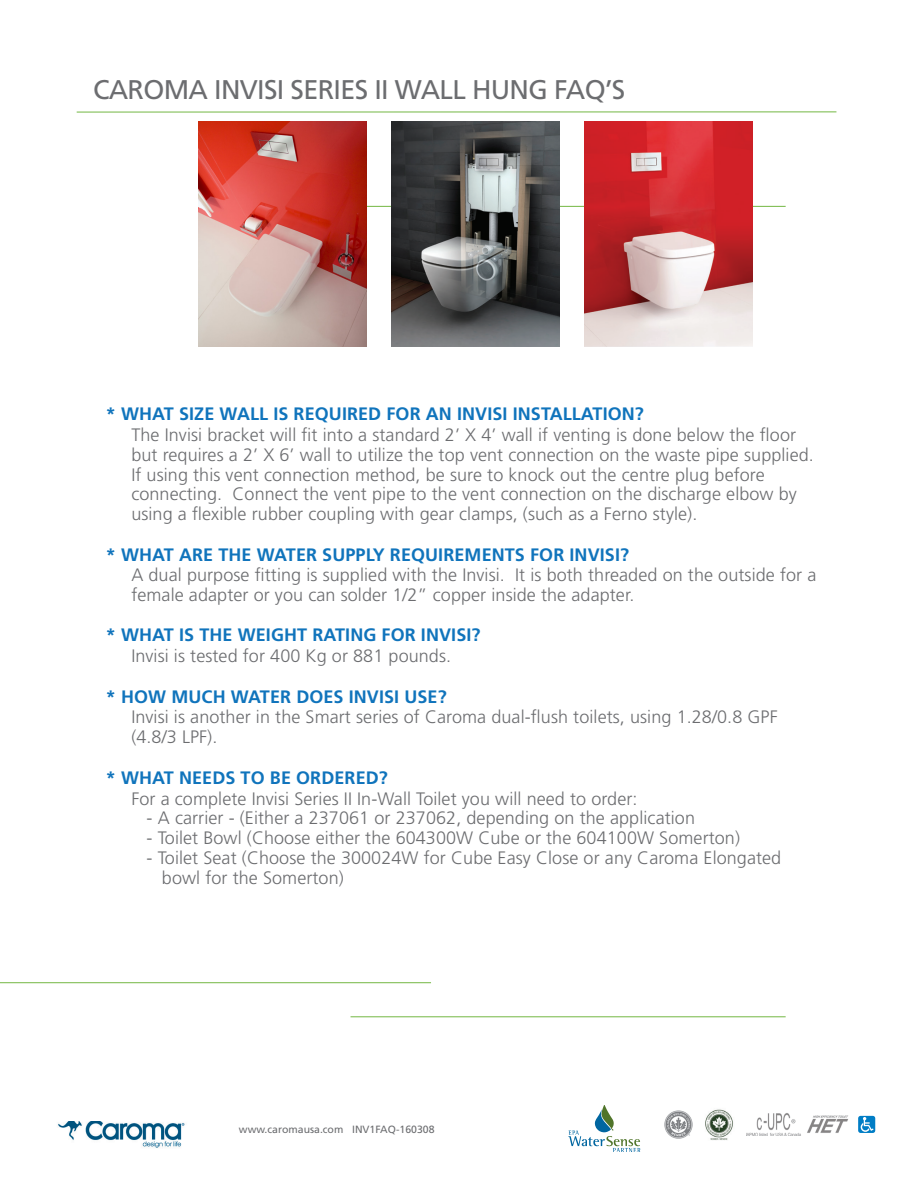
<style>
.page{position:relative;width:918px;height:1188px;background:#fff}
.page>*{position:absolute;margin:0;border:0;box-sizing:border-box;transform-origin:0 0}
.t1{font:27px "Frutiger";letter-spacing:-.025em;color:#6c6d70}
.t2{font:300 18px "Frutiger";letter-spacing:.005em;color:#6c6d70}
.t3{font:700 18px "Frutiger";letter-spacing:.005em;color:#1074bc}
.t4{font:10.5px "Frutiger";color:#6c6d70}
</style>
<div class="page">
<hr style="left:77px;top:112px;width:759px;height:1px;background:#73b743">
<hr style="left:0;top:982px;width:431px;height:1px;background:#73b743">
<hr style="left:351px;top:206px;width:435px;height:1px;background:#73b743">
<hr style="left:351px;top:1017px;width:435px;height:1px;background:#73b743">
<img style="left:199px;top:121px;width:168px;height:226px">
<img style="left:392px;top:121px;width:168px;height:226px">
<img style="left:664px;top:1110px;width:29px;height:29px">
<img style="left:705px;top:1109px;width:28px;height:31px">
<div style="left:858px;top:1116px;width:17px;height:17px;background:#007dc5;border-radius:2px"></div>
<svg style="left:861px;top:1117px;width:13px;height:15px"></svg>
<img style="left:807px;top:1115px;width:41px;height:18px">
<img style="left:747px;top:1113px;width:54px;height:22px">
<svg style="left:568px;top:1105px;width:72px;height:46px"></svg>
<img style="left:58px;top:1121px;width:127px;height:27px">
<img style="left:584px;top:121px;width:168px;height:226px">
<p class="t1" style="left:93px;top:74px;width:534px">CAROMA INVISI SERIES II WALL HUNG FAQ’S</p>
<p class="t3" style="left:106px;top:403px;width:540px">* WHAT SIZE WALL IS REQUIRED FOR AN INVISI INSTALLATION?</p>
<p class="t2" style="left:131px;top:425px;width:666px">The Invisi bracket will fit into a standard 2’ X 4’ wall if venting is done below the floor</p>
<p class="t2" style="left:131px;top:444px;width:684px">but requires a 2’ X 6’ wall to utilize the top vent connection on the waste pipe supplied.</p>
<p class="t2" style="left:131px;top:464px;width:635px">If using this vent connection method, be sure to knock out the centre plug before</p>
<p class="t2" style="left:131px;top:484px;width:667px">connecting. Connect the vent pipe to the vent connection on the discharge elbow by</p>
<p class="t2" style="left:131px;top:504px;width:568px">using a flexible rubber coupling with gear clamps, (such as a Ferno style).</p>
<p class="t3" style="left:106px;top:544px;width:525px">* WHAT ARE THE WATER SUPPLY REQUIREMENTS FOR INVISI?</p>
<p class="t2" style="left:131px;top:564px;width:687px">A dual purpose fitting is supplied with the Invisi. It is both threaded on the outside for a</p>
<p class="t2" style="left:131px;top:584px;width:505px">female adapter or you can solder 1/2” copper inside the adapter.</p>
<p class="t3" style="left:106px;top:625px;width:376px">* WHAT IS THE WEIGHT RATING FOR INVISI?</p>
<p class="t2" style="left:131px;top:646px;width:321px">Invisi is tested for 400 Kg or 881 pounds.</p>
<p class="t3" style="left:106px;top:686px;width:342px">* HOW MUCH WATER DOES INVISI USE?</p>
<p class="t2" style="left:131px;top:707px;width:648px">Invisi is another in the Smart series of Caroma dual-flush toilets, using 1.28/0.8 GPF</p>
<p class="t2" style="left:131px;top:726px;width:88px">(4.8/3 LPF).</p>
<p class="t3" style="left:106px;top:767px;width:283px">* WHAT NEEDS TO BE ORDERED?</p>
<p class="t2" style="left:131px;top:788px;width:508px">For a complete Invisi Series II In-Wall Toilet you will need to order:</p>
<p class="t2" style="left:147px;top:808px;width:550px">- A carrier - (Either a 237061 or 237062, depending on the application</p>
<p class="t2" style="left:147px;top:828px;width:595px">- Toilet Bowl (Choose either the 604300W Cube or the 604100W Somerton)</p>
<p class="t2" style="left:147px;top:848px;width:636px">- Toilet Seat (Choose the 300024W for Cube Easy Close or any Caroma Elongated</p>
<p class="t2" style="left:162px;top:867px;width:183px">bowl for the Somerton)</p>
<p class="t4" style="left:239px;top:1123px;width:197px">www.caromausa.com INV1FAQ-160308</p>
</div>
